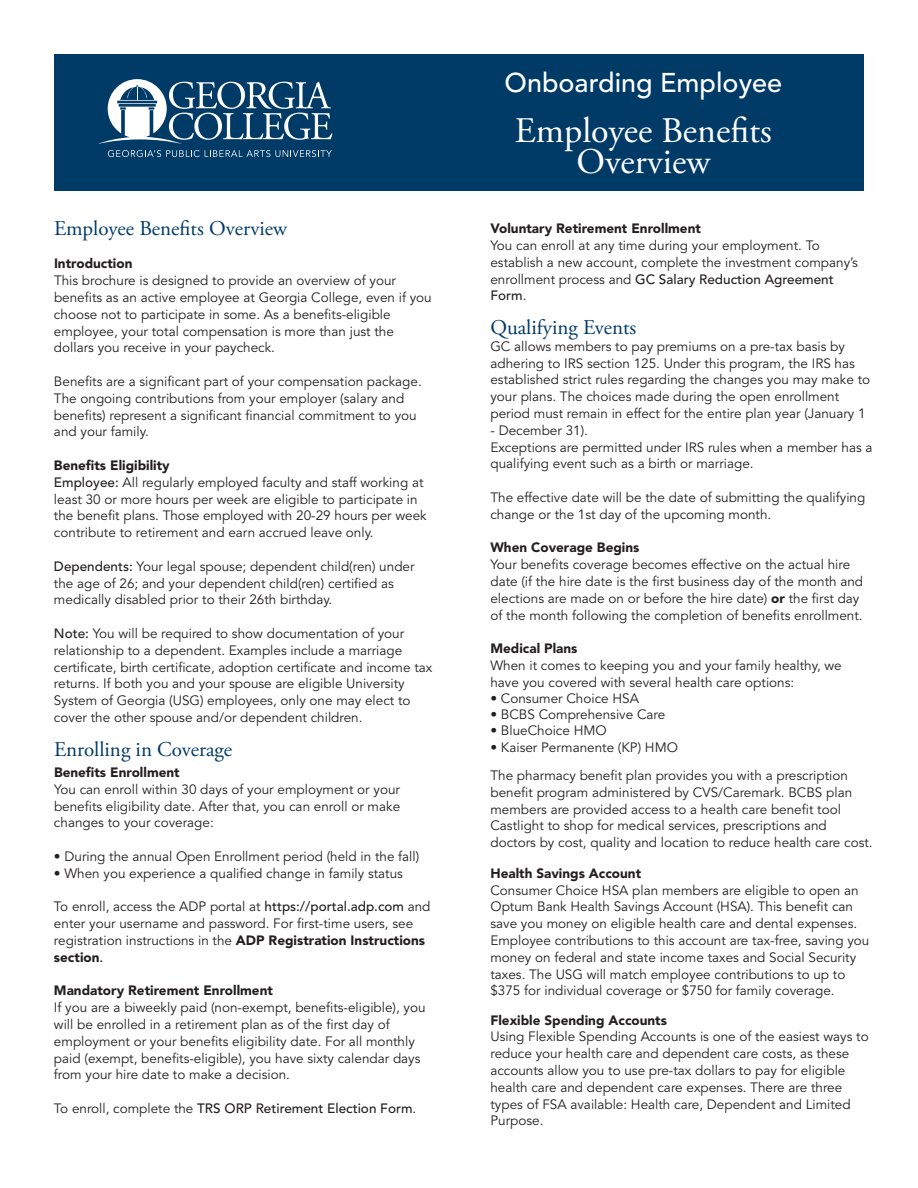
<style>
.page{position:relative;width:918px;height:1188px;background:#fff}
.page>*{position:absolute;margin:0;border:0;box-sizing:border-box;transform-origin:0 0}
.t1{font:36px/30.9px "Adobe Garamond Pro";color:#fff;text-align:center}
.t2{font:500 27px "Avenir";color:#fff}
.t3{font:21px "Adobe Garamond Pro";color:#003b68}
.t4{font:13.5px/16.8px "Avenir";color:#231f20}
.t5{font:900 13.5px "Avenir";color:#231f20}
.t6{font:500 13.5px "Avenir";color:#231f20}
.s1{font-weight:900}
.s2{font-weight:500}
.s3{font-weight:400}
</style>
<div class="page">
<div style="left:54px;top:54px;width:810px;height:137px;background:#003b68"></div>
<svg style="left:98px;top:79px;width:234px;height:65px"></svg>
<svg style="left:108px;top:150px;width:224px;height:7px"></svg>
<h3 class="t3" style="left:54px;top:220px;width:235px">Employee Benefits Overview</h3>
<p class="t5" style="left:54px;top:252px;width:80px">Introduction</p>
<p class="t4" style="left:54px;top:272px;width:379px">This brochure is designed to provide an overview of your benefits as an active employee at Georgia College, even if you choose not to participate in some. As a benefits-eligible employee, your total compensation is more than just the dollars you receive in your paycheck.</p>
<p class="t4" style="left:54px;top:373px;width:369px">Benefits are a significant part of your compensation package.<br>The ongoing contributions from your employer (salary and benefits) represent a significant financial commitment to you and your family.</p>
<p class="t4" style="left:54px;top:457px;width:374px"><span class="s1">Benefits Eligibility<br></span><span class="s2">Employee:</span> All regularly employed faculty and staff working at least 30 or more hours per week are eligible to participate in the benefit plans. Those employed with 20-29 hours per week contribute to retirement and earn accrued leave only.</p>
<p class="t4" style="left:54px;top:558px;width:362px"><span class="s2">Dependents:</span> Your legal spouse; dependent child(ren) under the age of 26; and your dependent child(ren) certified as medically disabled prior to their 26th birthday.</p>
<p class="t4" style="left:54px;top:625px;width:380px"><span class="s2">Note:</span> You will be required to show documentation of your relationship to a dependent. Examples include a marriage certificate, birth certificate, adoption certificate and income tax returns. If both you and your spouse are eligible University System of Georgia (USG) employees, only one may elect to cover the other spouse and/or dependent children.</p>
<h3 class="t3" style="left:54px;top:741px;width:180px">Enrolling in Coverage</h3>
<p class="t5" style="left:54px;top:761px;width:127px">Benefits Enrollment</p>
<p class="t4" style="left:54px;top:781px;width:348px;text-align:justify">You can enroll within 30 days of your employment or your benefits eligibility date. After that, you can enroll or make changes to your coverage:</p>
<p class="t4" style="left:54px;top:848px;width:367px">• During the annual Open Enrollment period (held in the fall)</p>
<p class="t4" style="left:54px;top:865px;width:351px">• When you experience a qualified change in family status</p>
<p class="t4" style="left:54px;top:899px;width:378px">To enroll, access the ADP portal at <span class="s2">https://portal.adp.com</span> and enter your username and password. For first-time users, see registration instructions in the <span class="s1">ADP Registration Instructions section</span><span class="s2">.</span></p>
<p class="t5" style="left:54px;top:979px;width:220px">Mandatory Retirement Enrollment</p>
<p class="t4" style="left:54px;top:999px;width:373px">If you are a biweekly paid (non-exempt, benefits-eligible), you will be enrolled in a retirement plan as of the first day of employment or your benefits eligibility date. For all monthly paid (exempt, benefits-eligible), you have sixty calendar days from your hire date to make a decision.</p>
<p class="t6" style="left:54px;top:1097px;width:364px"><span class="s3">To enroll, complete the</span> TRS ORP Retirement Election Form<span class="s3">.</span></p>
<h2 class="t2" style="left:505px;top:59px;width:279px">Onboarding Employee</h2>
<h1 class="t1" style="left:515px;top:118px;width:258px">Employee Benefits<br>Overview</h1>
<p class="t5" style="left:490px;top:217px;width:212px">Voluntary Retirement Enrollment</p>
<p class="t4" style="left:490px;top:237px;width:369px">You can enroll at any time during your employment. To establish a new account, complete the investment company’s enrollment process and <span class="s2">GC Salary Reduction Agreement Form</span>.</p>
<h3 class="t3" style="left:490px;top:319px;width:147px">Qualifying Events</h3>
<p class="t4" style="left:490px;top:338px;width:381px">GC allows members to pay premiums on a pre-tax basis by adhering to IRS section 125. Under this program, the IRS has established strict rules regarding the changes you may make to your plans. The choices made during the open enrollment period must remain in effect for the entire plan year (January 1</p>
<p class="t4" style="left:490px;top:422px;width:384px">- December 31).<br>Exceptions are permitted under IRS rules when a member has a qualifying event such as a birth or marriage.</p>
<p class="t4" style="left:490px;top:489px;width:376px">The effective date will be the date of submitting the qualifying change or the 1st day of the upcoming month.</p>
<p class="t5" style="left:490px;top:536px;width:150px">When Coverage Begins</p>
<p class="t4" style="left:490px;top:556px;width:374px">Your benefits coverage becomes effective on the actual hire date (if the hire date is the first business day of the month and elections are made on or before the hire date) <span class="s1">or</span> the first day of the month following the completion of benefits enrollment.</p>
<p class="t5" style="left:490px;top:637px;width:89px">Medical Plans</p>
<p class="t4" style="left:490px;top:657px;width:353px">When it comes to keeping you and your family healthy, we have you covered with several health care options:</p>
<p class="t4" style="left:490px;top:690px;width:150px">• Consumer Choice HSA</p>
<p class="t4" style="left:490px;top:706px;width:176px">• BCBS Comprehensive Care</p>
<p class="t4" style="left:490px;top:723px;width:118px">• BlueChoice HMO</p>
<p class="t4" style="left:490px;top:733px;width:359px;line-height:28.5px">• Kaiser Permanente (KP) HMO<br>The pharmacy benefit plan provides you with a prescription</p>
<p class="t4" style="left:490px;top:784px;width:384px">benefit program administered by CVS/Caremark. BCBS plan members are provided access to a health care benefit tool Castlight to shop for medical services, prescriptions and doctors by cost, quality and location to reduce health care cost.</p>
<p class="t5" style="left:490px;top:862px;width:152px">Health Savings Account</p>
<p class="t4" style="left:490px;top:882px;width:381px">Consumer Choice HSA plan members are eligible to open an Optum Bank Health Savings Account (HSA). This benefit can save you money on eligible health care and dental expenses.<br>Employee contributions to this account are tax-free, saving you money on federal and state income taxes and Social Security taxes. The USG will match employee contributions to up to $375 for individual coverage or $750 for family coverage.</p>
<p class="t5" style="left:490px;top:1008px;width:178px">Flexible Spending Accounts</p>
<p class="t4" style="left:490px;top:1029px;width:380px">Using Flexible Spending Accounts is one of the easiest ways to reduce your health care and dependent care costs, as these accounts allow you to use pre-tax dollars to pay for eligible health care and dependent care expenses. There are three types of FSA available: Health care, Dependent and Limited Purpose.</p>
</div>
